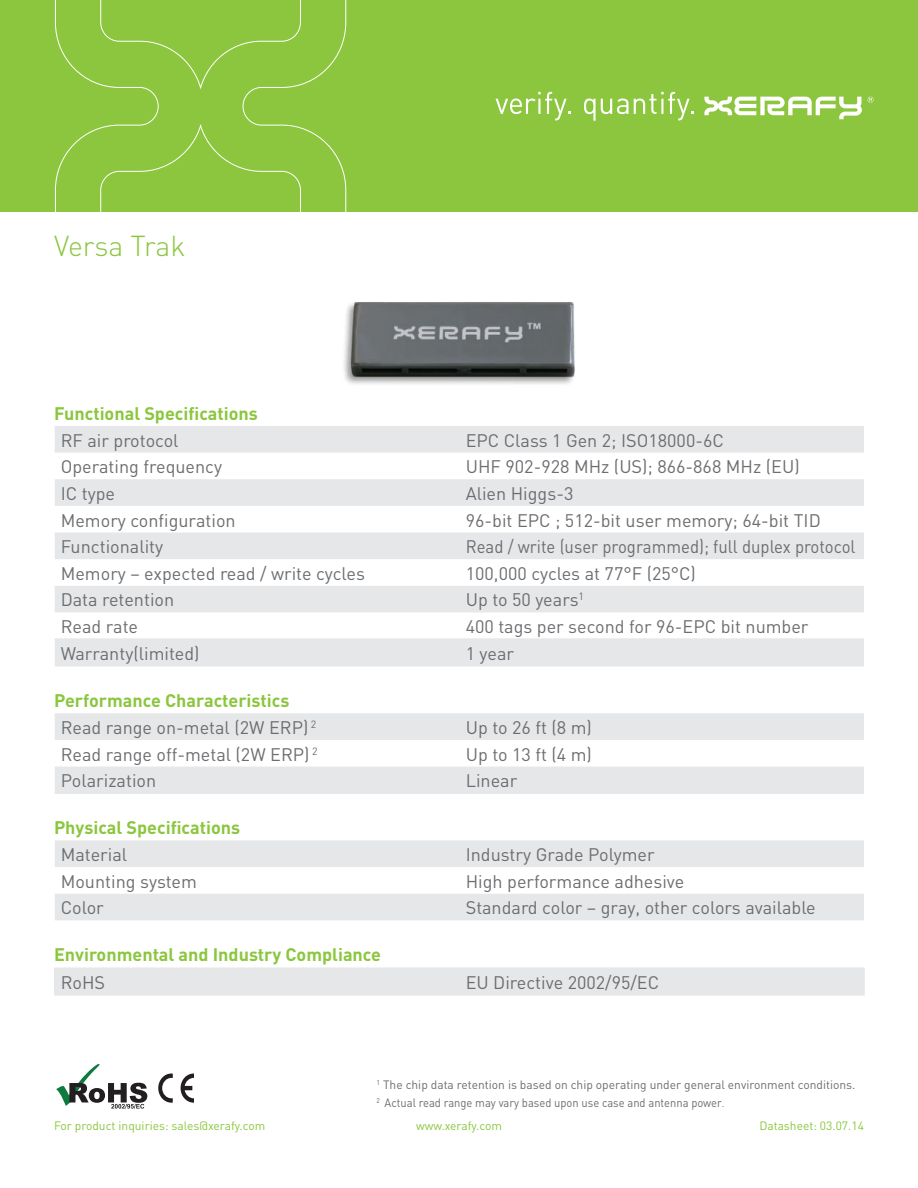
<style>
.page{position:relative;width:918px;height:1188px;background:#fff}
.page>*{position:absolute;margin:0;border:0;box-sizing:border-box;transform-origin:0 0}
.t1{font:300 28.5px "DIN";letter-spacing:-.01em;color:#8bc63e}
.t2{font:18px "DIN";color:#6c6d70}
.t3{font:700 18px/26.7px "DIN";color:#8bc63e}
.t4{font:18px "DIN";color:#6c6d70;scale:.93 1}
.t5{font:12px/18px "DIN";color:#6c6d70}
.t6{font:12px "DIN";color:#8bc63e}
.s1{font-weight:400;color:#6c6d70}
.s2{font-family:"Adobe Song Std";font-weight:300}
</style>
<div class="page">
<div style="left:0;top:0;width:918px;height:211px;background:#8bc63e"></div>
<svg style="left:55px;top:0;width:291px;height:212px"></svg>
<img style="left:344px;top:302px;width:231px;height:82px">
<svg style="left:55px;top:426px;width:809px;height:239px;fill:#e6e7e9"></svg>
<hr style="left:55px;top:638px;width:405px;height:2px;background:#e6e7e9">
<hr style="left:460px;top:638px;width:404px;height:2px;background:#e6e7e9">
<hr style="left:55px;top:665px;width:405px;height:1px;background:#e6e7e9">
<hr style="left:460px;top:665px;width:404px;height:1px;background:#e6e7e9">
<svg style="left:55px;top:713px;width:809px;height:79px;fill:#e6e7e9"></svg>
<hr style="left:55px;top:792px;width:405px;height:2px;background:#e6e7e9">
<hr style="left:460px;top:792px;width:404px;height:2px;background:#e6e7e9">
<svg style="left:55px;top:840px;width:809px;height:80px;fill:#e6e7e9"></svg>
<div style="left:56px;top:969px;width:807px;height:25px;background:#e6e7e9"></div>
<hr style="left:54px;top:967px;width:406px;height:2px;background:#e6e7e9">
<hr style="left:54px;top:969px;width:2px;height:25px;background:#e6e7e9">
<hr style="left:460px;top:967px;width:405px;height:2px;background:#e6e7e9">
<hr style="left:863px;top:969px;width:2px;height:25px;background:#e6e7e9">
<hr style="left:54px;top:994px;width:406px;height:2px;background:#e6e7e9">
<hr style="left:460px;top:994px;width:405px;height:2px;background:#e6e7e9">
<svg style="left:56px;top:1064px;width:91px;height:45px"></svg>
<svg style="left:181px;top:1074px;width:12px;height:29px"></svg>
<svg style="left:158px;top:1074px;width:15px;height:29px"></svg>
<svg style="left:496px;top:92px;width:75px;height:28px"></svg>
<svg style="left:584px;top:92px;width:110px;height:29px"></svg>
<svg style="left:704px;top:97px;width:158px;height:22px"></svg>
<svg style="left:868px;top:97px;width:6px;height:6px"></svg>
<h1 class="t1" style="left:54px;top:228px;width:133px">Versa Trak</h1>
<p class="t3" style="left:54px;top:399px;width:205px">Functional Specifications</p>
<p class="t2" style="left:61px;top:429px;width:119px">RF air protocol</p>
<p class="t2" style="left:466px;top:429px;width:260px">EPC Class 1 Gen 2; ISO18000-6C</p>
<p class="t2" style="left:61px;top:456px;width:163px">Operating frequency</p>
<p class="t2" style="left:466px;top:456px;width:335px">UHF 902-928 MHz (US); 866-868 MHz (EU)</p>
<p class="t2" style="left:61px;top:482px;width:56px">IC type</p>
<p class="t2" style="left:466px;top:482px;width:109px">Alien Higgs-3</p>
<p class="t2" style="left:61px;top:509px;width:176px">Memory configuration</p>
<p class="t2" style="left:466px;top:509px;width:357px">96-bit EPC ; 512-bit user memory; 64-bit TID</p>
<p class="t2" style="left:61px;top:535px;width:104px">Functionality</p>
<p class="t4" style="left:466px;top:535px;width:421px">Read / write (user programmed); full duplex protocol</p>
<p class="t2" style="left:61px;top:562px;width:306px">Memory – expected read / write cycles</p>
<p class="t2" style="left:466px;top:562px;width:232px">100,000 cycles at 77°F (25°C)</p>
<p class="t2" style="left:61px;top:589px;width:115px">Data retention</p>
<p class="t2" style="left:466px;top:589px;width:120px">Up to 50 years<sup>1</sup></p>
<p class="t2" style="left:61px;top:615px;width:79px">Read rate</p>
<p class="t2" style="left:466px;top:615px;width:344px">400 tags per second for 96-EPC bit number</p>
<p class="t2" style="left:61px;top:642px;width:140px">Warranty(limited)</p>
<p class="t2" style="left:466px;top:642px;width:50px">1 year</p>
<p class="t3" style="left:61px;top:687px;width:257px;text-indent:-7px">Performance Characteristics<br><span class="s1">Read range on-metal (2W ERP)</span> <sup>2</sup></p>
<p class="t2" style="left:466px;top:716px;width:128px">Up to 26 ft (8 m)</p>
<p class="t2" style="left:61px;top:743px;width:258px">Read range off-metal (2W ERP) <sup>2</sup></p>
<p class="t2" style="left:466px;top:743px;width:128px">Up to 13 ft (4 m)</p>
<p class="t2" style="left:61px;top:769px;width:97px">Polarization</p>
<p class="t2" style="left:466px;top:769px;width:53px">Linear</p>
<p class="t3" style="left:54px;top:814px;width:188px">Physical Specifications</p>
<p class="t2" style="left:61px;top:843px;width:68px">Material</p>
<p class="t2" style="left:466px;top:843px;width:190px">Industry Grade Polymer</p>
<p class="t2" style="left:61px;top:870px;width:138px">Mounting system</p>
<p class="t2" style="left:466px;top:870px;width:220px">High performance adhesive</p>
<p class="t2" style="left:61px;top:897px;width:45px">Color</p>
<p class="t2" style="left:466px;top:897px;width:352px">Standard color – gray, other colors available</p>
<p class="t3" style="left:54px;top:941px;width:329px">Environmental and Industry Compliance</p>
<p class="t2" style="left:61px;top:971px;width:46px">RoHS</p>
<p class="t2" style="left:466px;top:971px;width:195px">EU Directive 2002/95/EC</p>
<p class="t5" style="left:376px;top:1075px;width:481px"><sup>1</sup> The chip data retention is based on chip operating under general environment conditions.<br><sup>2</sup> Actual read range may vary based upon use case and antenna power<span class="s2">.</span></p>
<p class="t6" style="left:54px;top:1118px;width:213px">For product inquiries: sales@xerafy.com</p>
<p class="t6" style="left:416px;top:1118px;width:87px">www.xerafy.com</p>
<p class="t6" style="left:759px;top:1118px;width:106px">Datasheet: 03.07.14</p>
</div>
